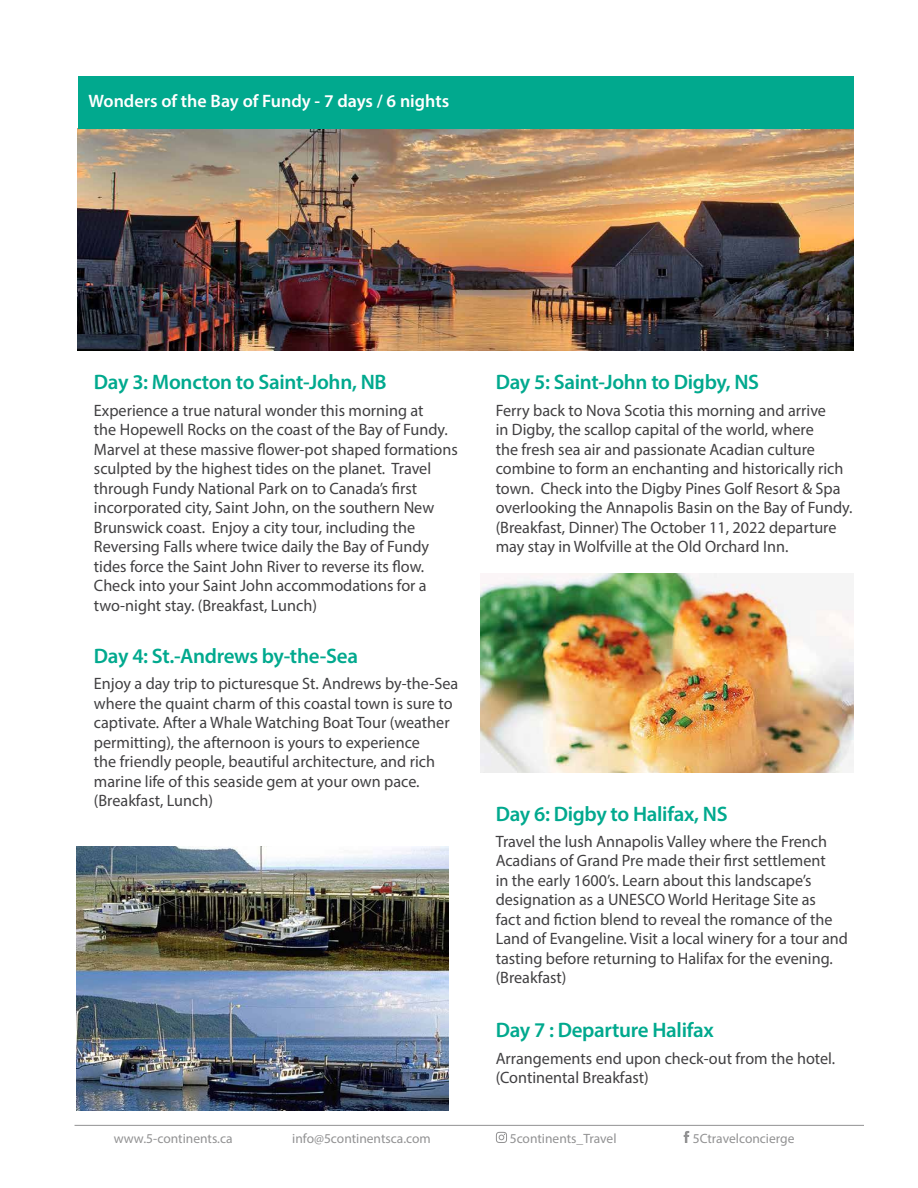
<style>
.page{position:relative;width:918px;height:1188px;background:#fff}
.page>*{position:absolute;margin:0;border:0;box-sizing:border-box;transform-origin:0 0}
.t1{font:600 21px "Myriad Pro";letter-spacing:-.015em;color:#01a98e}
.t2{font:600 18px "Myriad Pro";color:#fff}
.t3{font:16.5px/19.5px "Myriad Pro";color:#414042}
.t4{font:13.5px "Myriad Pro";color:#929293}
</style>
<div class="page">
<img style="left:78px;top:128px;width:775px;height:223px">
<div style="left:78px;top:76px;width:776px;height:52px;background:#01a98e"></div>
<svg style="left:496px;top:1132px;width:11px;height:11px"></svg>
<svg style="left:684px;top:1131px;width:5px;height:12px"></svg>
<hr style="left:75px;top:1125px;width:789px;height:1px;background:#929293">
<img style="left:76px;top:847px;width:373px;height:264px">
<img style="left:481px;top:574px;width:373px;height:199px">
<p class="t2" style="left:89px;top:90px;width:362px">Wonders of the Bay of Fundy - 7 days / 6 nights</p>
<p class="t1" style="left:94px;top:369px;width:294px">Day 3: Moncton to Saint-John, NB</p>
<p class="t3" style="left:94px;top:400px;width:365px">Experience a true natural wonder this morning at<br>the Hopewell Rocks on the coast of the Bay of Fundy.<br>Marvel at these massive flower-pot shaped formations sculpted by the highest tides on the planet. Travel through Fundy National Park on to Canada’s first incorporated city, Saint John, on the southern New Brunswick coast. Enjoy a city tour, including the Reversing Falls where twice daily the Bay of Fundy tides force the Saint John River to reverse its flow.<br>Check into your Saint John accommodations for a two-night stay. (Breakfast, Lunch)</p>
<p class="t1" style="left:94px;top:643px;width:266px">Day 4: St.-Andrews by-the-Sea</p>
<p class="t3" style="left:94px;top:674px;width:366px">Enjoy a day trip to picturesque St. Andrews by-the-Sea where the quaint charm of this coastal town is sure to captivate. After a Whale Watching Boat Tour (weather permitting), the afternoon is yours to experience<br>the friendly people, beautiful architecture, and rich marine life of this seaside gem at your own pace. (Breakfast, Lunch)</p>
<p class="t1" style="left:496px;top:369px;width:265px">Day 5: Saint-John to Digby, NS</p>
<p class="t3" style="left:496px;top:400px;width:358px">Ferry back to Nova Scotia this morning and arrive<br>in Digby, the scallop capital of the world, where<br>the fresh sea air and passionate Acadian culture combine to form an enchanting and historically rich town. Check into the Digby Pines Golf Resort &amp; Spa overlooking the Annapolis Basin on the Bay of Fundy. (Breakfast, Dinner) The October 11, 2022 departure may stay in Wolfville at the Old Orchard Inn.</p>
<p class="t1" style="left:496px;top:800px;width:233px">Day 6: Digby to Halifax, NS</p>
<p class="t3" style="left:496px;top:831px;width:354px">Travel the lush Annapolis Valley where the French Acadians of Grand Pre made their first settlement<br>in the early 1600’s. Learn about this landscape’s designation as a UNESCO World Heritage Site as<br>fact and fiction blend to reveal the romance of the Land of Evangeline. Visit a local winery for a tour and tasting before returning to Halifax for the evening. (Breakfast)</p>
<p class="t1" style="left:496px;top:1017px;width:220px">Day 7 : Departure Halifax</p>
<p class="t3" style="left:496px;top:1048px;width:341px">Arrangements end upon check-out from the hotel. (Continental Breakfast)</p>
<p class="t4" style="left:114px;top:1130px;width:120px">www.5-continents.ca</p>
<p class="t4" style="left:292px;top:1130px;width:140px">info@5continentsca.com</p>
<p class="t4" style="left:510px;top:1130px;width:108px">5continents_Travel</p>
<p class="t4" style="left:693px;top:1130px;width:103px">5Ctravelconcierge</p>
</div>
